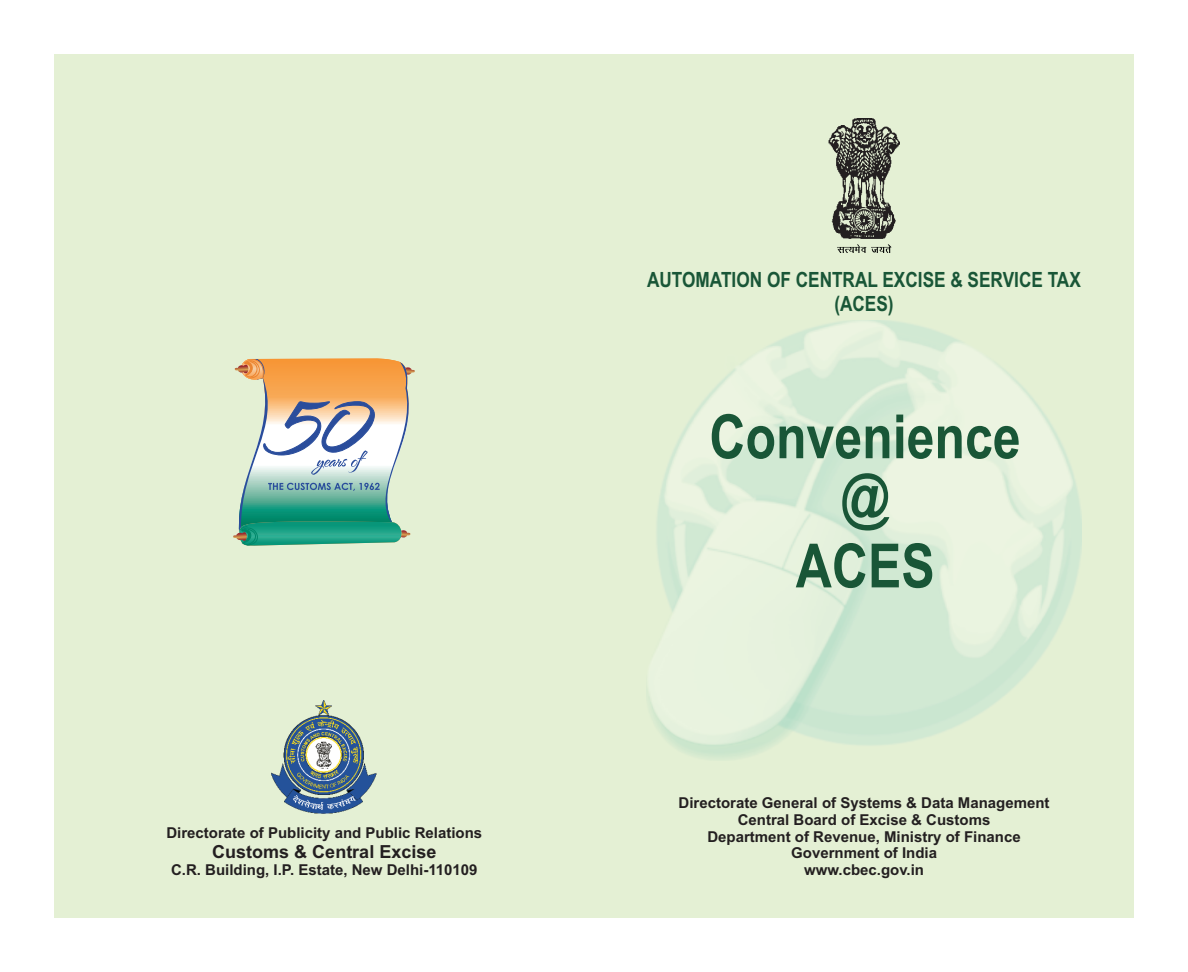
<style>
.page{position:relative;width:1188px;height:972px;background:#fff}
.page>*{position:absolute;margin:0;border:0;box-sizing:border-box;transform-origin:0 0}
.t1{font:700 61.05px/69.8px "Arial Narrow";color:#195637;text-align:center}
.t2{font:700 21px/24px "Arial Narrow";color:#195637;text-align:center}
.t3{font:700 18px "Arial";color:#231f20}
.t4{font:700 15px/16.8px "Arial";color:#231f20;text-align:center}
</style>
<div class="page">
<div style="left:594px;top:54px;width:540px;height:864px;background:#e4f0d4"></div>
<img style="left:648px;top:320px;width:434px;height:439px">
<div style="left:54px;top:54px;width:540px;height:864px;background:#e4f0d4"></div>
<svg style="left:233px;top:358px;width:182px;height:188px"></svg>
<img style="left:828px;top:118px;width:72px;height:121px">
<svg style="left:837px;top:244px;width:54px;height:9px"></svg>
<img style="left:271px;top:700px;width:106px;height:113px">
<p class="t4" style="left:166px;top:826px;width:317px">Directorate of Publicity and Public Relations</p>
<p class="t3" style="left:212px;top:845px;width:226px">Customs &amp; Central Excise</p>
<p class="t4" style="left:171px;top:863px;width:308px">C.R. Building, I.P. Estate, New Delhi-110109</p>
<h2 class="t2" style="left:647px;top:271px;width:435px">AUTOMATION OF CENTRAL EXCISE &amp; SERVICE TAX (ACES)</h2>
<h1 class="t1" style="left:709px;top:411px;width:313px">Convenience</h1>
<h1 class="t1" style="left:796px;top:470px;width:140px">@<br>ACES</h1>
<p class="t4" style="left:679px;top:796px;width:372px">Directorate General of Systems &amp; Data Management<br>Central Board of Excise &amp; Customs<br>Department of Revenue, Ministry of Finance<br>Government of India<br>www.cbec.gov.in</p>
</div>
